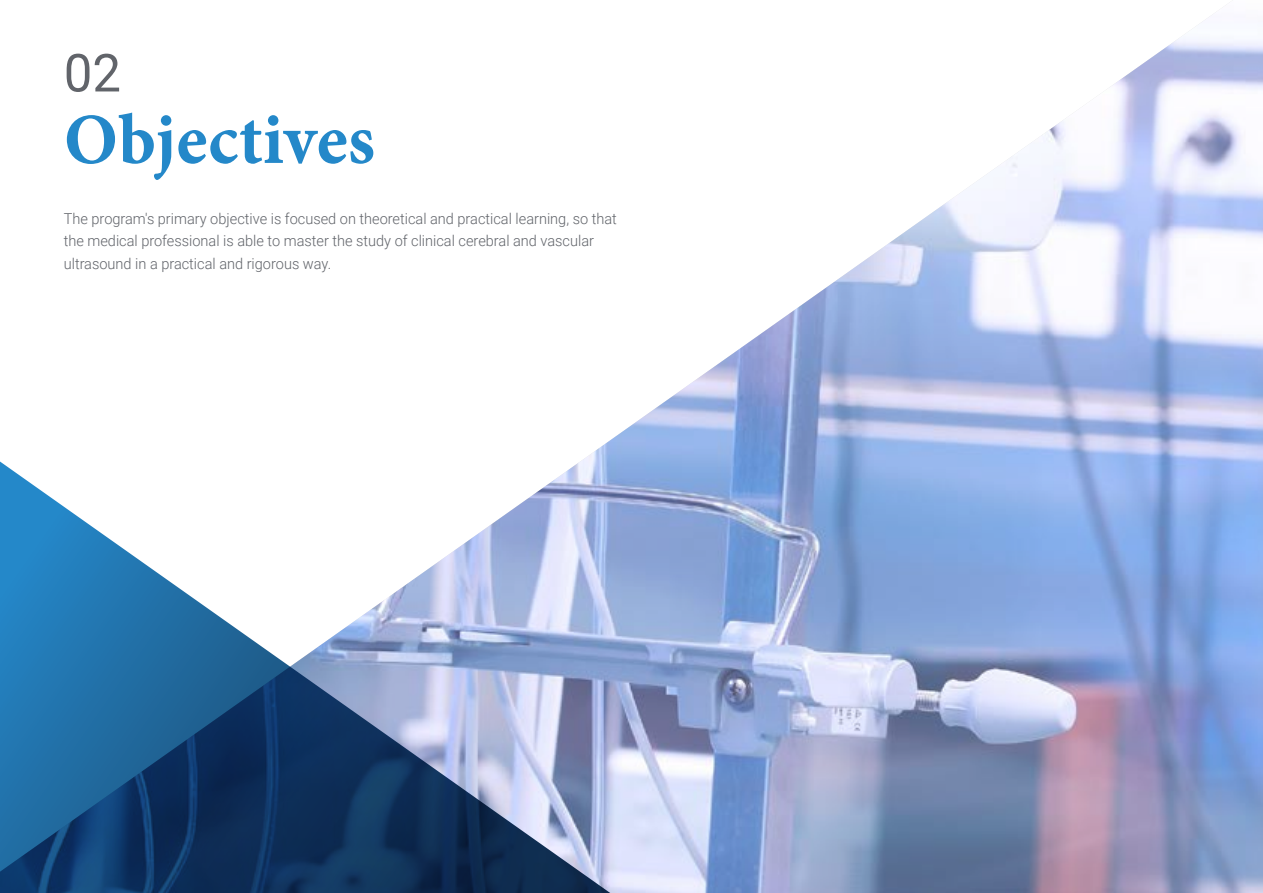
<style>
.page{position:relative;width:1263px;height:893px;background:#fff}
.page>*{position:absolute;margin:0;border:0;box-sizing:border-box;transform-origin:0 0}
.t1{font:72px "Minion Pro Bold Capt";color:#2488c9}
.t2{font:52.5px "Roboto";color:#61646a}
.t3{font:300 15px/22.5px "Roboto";color:#61646a}
</style>
<div class="page">
<img style="left:602px;top:14px;width:661px;height:879px">
<svg style="left:0;top:446px;width:640px;height:447px"></svg>
<h2 class="t2" style="left:64px;top:36px;width:59px">02</h2>
<h1 class="t1" style="left:64px;top:97px;width:313px">Objectives</h1>
<p class="t3" style="left:64px;top:207px;width:555px">The program's primary objective is focused on theoretical and practical learning, so that the medical professional is able to master the study of clinical cerebral and vascular ultrasound in a practical and rigorous way.</p>
</div>
